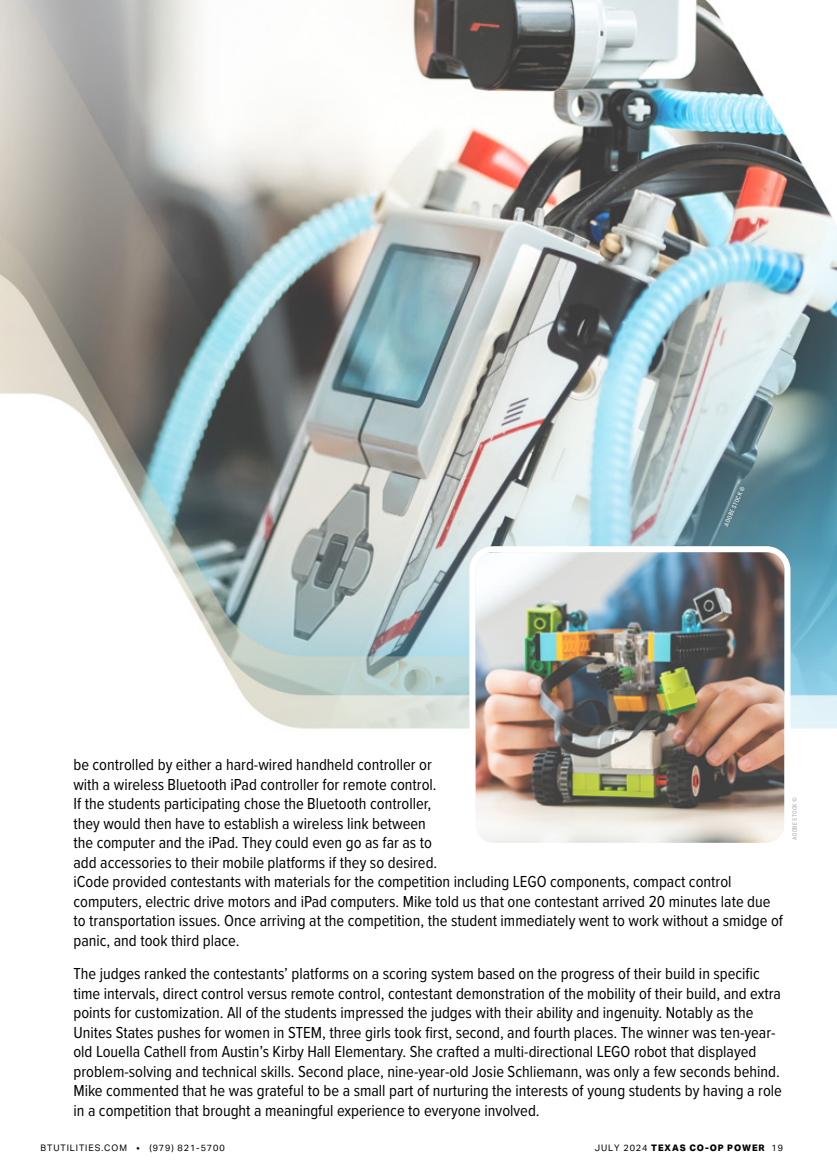
<style>
.page{position:relative;width:837px;height:1175px;background:#fff}
.page>*{position:absolute;margin:0;border:0;box-sizing:border-box;transform-origin:0 0}
.t1{font:16.5px/19.5px "Proxima Nova Cond";color:#000}
.t2{font:9px "Aktiv Grotesk";letter-spacing:.1em;color:#000}
.t3{font:800 9px "Aktiv Grotesk";letter-spacing:.1em;color:#000}
.t4{font:6px "Roboto Condensed";letter-spacing:.035em;color:#a7a9ac}
.t5{font:6px "Roboto Condensed";color:#fff}
.s1{font-weight:400}
</style>
<div class="page">
<img style="left:0;top:0;width:837px;height:729px">
<img style="left:476px;top:553px;width:307px;height:289px">
<div style="left:469px;top:546px;width:321px;height:303px;border:6px solid #fff;border-radius:21px"></div>
<p class="t5" style="left:722px;top:524px;width:44px;rotate:-66deg">ADOBE STOCK ©</p>
<p class="t1" style="left:73px;top:754px;width:711px">be controlled by either a hard-wired handheld controller or<br>with a wireless Bluetooth iPad controller for remote control.<br>If the students participating chose the Bluetooth controller,<br>they would then have to establish a wireless link between<br>the computer and the iPad. They could even go as far as to<br>add accessories to their mobile platforms if they so desired.<br>iCode provided contestants with materials for the competition including LEGO components, compact control computers, electric drive motors and iPad computers. Mike told us that one contestant arrived 20 minutes late due to transportation issues. Once arriving at the competition, the student immediately went to work without a smidge of panic, and took third place.</p>
<p class="t1" style="left:73px;top:963px;width:710px">The judges ranked the contestants’ platforms on a scoring system based on the progress of their build in specific time intervals, direct control versus remote control, contestant demonstration of the mobility of their build, and extra points for customization. All of the students impressed the judges with their ability and ingenuity. Notably as the Unites States pushes for women in STEM, three girls took first, second, and fourth places. The winner was ten-year&shy;old Louella Cathell from Austin’s Kirby Hall Elementary. She crafted a multi-directional LEGO robot that displayed problem-solving and technical skills. Second place, nine-year-old Josie Schliemann, was only a few seconds behind.<br>Mike commented that he was grateful to be a small part of nurturing the interests of young students by having a role in a competition that brought a meaningful experience to everyone involved.</p>
<p class="t4" style="left:791px;top:839px;width:44px;rotate:-90deg">ADOBE STOCK ©</p>
<p class="t2" style="left:40px;top:1143px;width:186px">BTUTILITIES.COM • (979) 821-5700</p>
<p class="t3" style="left:595px;top:1143px;width:190px"><span class="s1">JULY 2024</span> TEXAS CO-OP POWER <span class="s1">19</span></p>
</div>
